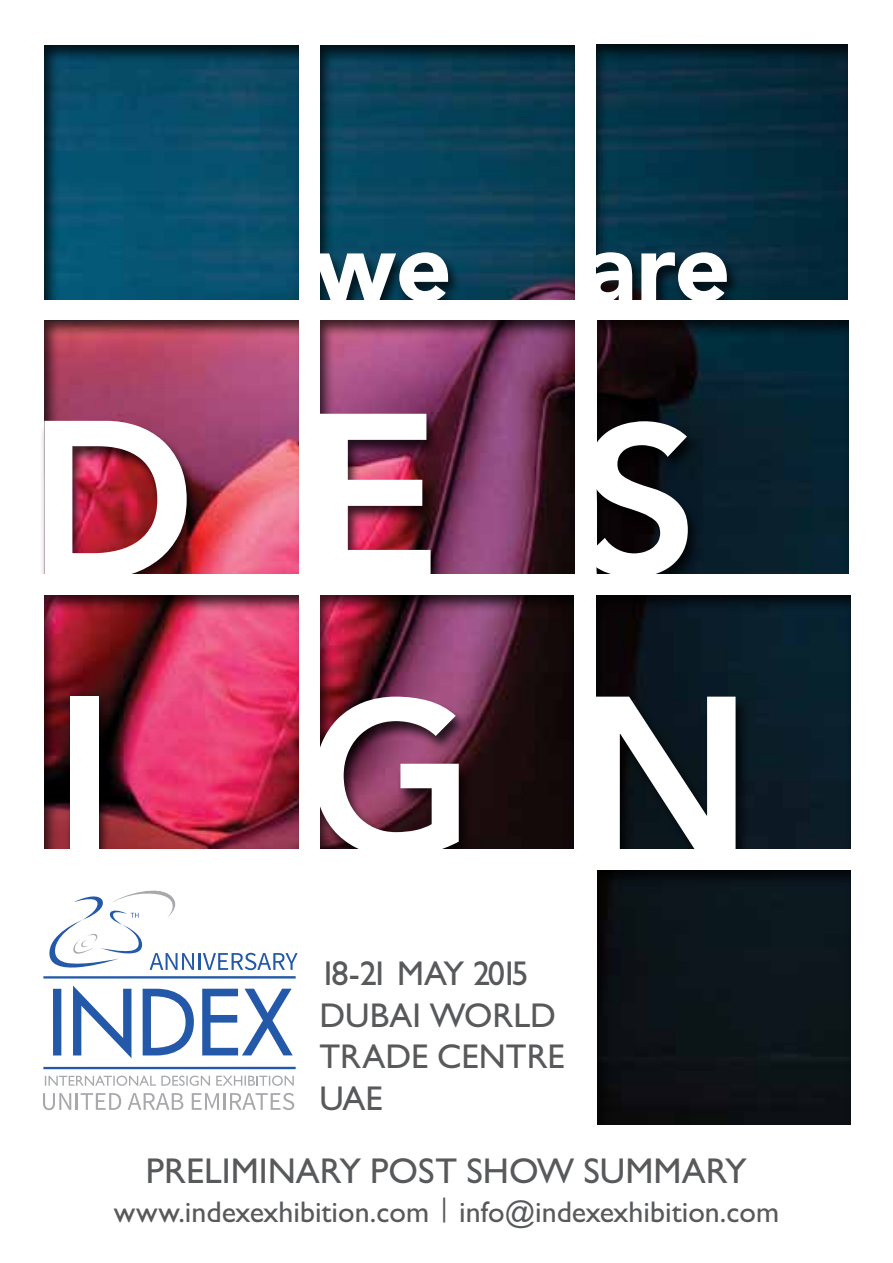
<style>
.page{position:relative;width:893px;height:1263px;background:#fff}
.page>*{position:absolute;margin:0;border:0;box-sizing:border-box;transform-origin:0 0}
.t1{font:36px "Classical Sans Medium DTC";color:#58595b}
.t2{font:34.5px/41.4px "Classical Sans Medium DTC";color:#58595b}
.t3{font:30px "Classical Sans Medium DTC";color:#58595b}
</style>
<div class="page">
<div style="left:43px;top:45px;width:258px;height:256px;background:#000;opacity:.75"></div>
<div style="left:317px;top:45px;width:258px;height:256px;background:#000;opacity:.75"></div>
<div style="left:590px;top:44px;width:259px;height:256px;background:#000;opacity:.75"></div>
<div style="left:594px;top:317px;width:256px;height:259px;background:#072432"></div>
<div style="left:593px;top:592px;width:258px;height:258px;background:#0a1f2c"></div>
<div style="left:595px;top:868px;width:256px;height:257px;background:#0c1518"></div>
<div style="left:40px;top:251px;width:709px;height:623px;background:#000;opacity:.75"></div>
<svg style="left:320px;top:252px;width:128px;height:49px"></svg>
<img style="left:320px;top:414px;width:111px;height:161px">
<svg style="left:596px;top:252px;width:131px;height:49px"></svg>
<div style="left:70px;top:697px;width:28px;height:160px;background:#fff"></div>
<svg style="left:44px;top:421px;width:143px;height:154px"></svg>
<svg style="left:320px;top:697px;width:139px;height:152px"></svg>
<svg style="left:596px;top:697px;width:140px;height:152px"></svg>
<svg style="left:596px;top:421px;width:92px;height:154px;background:#8e8e90"></svg>
<div style="left:300px;top:28px;width:20px;height:852px;background:#fff"></div>
<div style="left:576px;top:28px;width:20px;height:1104px;background:#fff"></div>
<div style="left:23px;top:301px;width:849px;height:19px;background:#fff"></div>
<div style="left:23px;top:575px;width:849px;height:20px;background:#fff"></div>
<div style="left:23px;top:849px;width:849px;height:20px;background:#fff"></div>
<div style="left:44px;top:855px;width:109px;height:35px;background:#fff"></div>
<div style="left:357px;top:855px;width:108px;height:35px;background:#fff"></div>
<hr style="left:198px;top:953px;width:3px;height:17px;background:#2459a9">
<svg style="left:203px;top:953px;width:95px;height:17px"></svg>
<svg style="left:202px;top:989px;width:91px;height:66px"></svg>
<svg style="left:43px;top:1093px;width:78px;height:17px"></svg>
<svg style="left:128px;top:1093px;width:55px;height:17px"></svg>
<svg style="left:192px;top:1093px;width:27px;height:17px"></svg>
<hr style="left:223px;top:1093px;width:3px;height:17px;background:#a7a9ac">
<svg style="left:230px;top:1093px;width:64px;height:17px"></svg>
<hr style="left:43px;top:1067px;width:253px;height:2px;background:#2459a9">
<hr style="left:43px;top:976px;width:253px;height:2px;background:#2459a9">
<svg style="left:45px;top:1075px;width:165px;height:11px"></svg>
<svg style="left:216px;top:1075px;width:78px;height:11px"></svg>
<svg style="left:47px;top:890px;width:147px;height:168px"></svg>
<p class="t2" style="left:319px;top:953px;width:247px">18-21 MAY 2015<br>DUBAI WORLD<br>TRADE CENTRE<br>UAE</p>
<p class="t1" style="left:146px;top:1150px;width:603px">PRELIMINARY POST SHOW SUMMARY</p>
<p class="t3" style="left:114px;top:1195px;width:667px">www.indexexhibition.com | info@indexexhibition.com</p>
</div>
